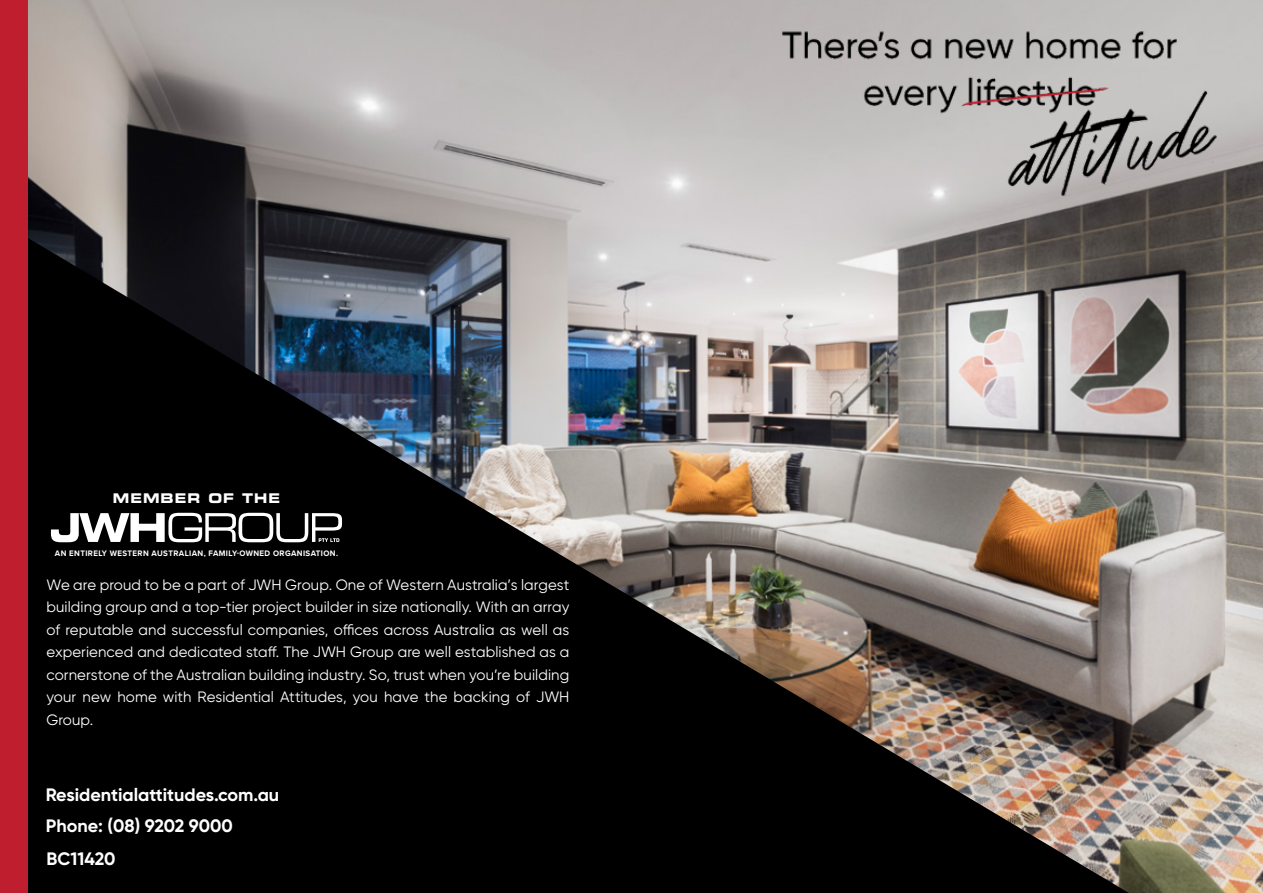
<style>
.page{position:relative;width:1263px;height:893px;background:#fff}
.page>*{position:absolute;margin:0;border:0;box-sizing:border-box;transform-origin:0 0}
.t1{font:700 18px "Gilroy";color:#fff}
.t2{font:15px/22.5px "Gilroy";letter-spacing:.005em;color:#fff;text-align:justify}
.t3{font:13.35px "Eurostile LT Std Bold Ex 2";letter-spacing:.08em;color:#fff;scale:.93 1}
.t4{font:700 8.25px "Proxima Nova";letter-spacing:.05em;color:#fff;scale:.96 1}
</style>
<div class="page">
<img style="left:27px;top:0;width:1236px;height:893px">
<img style="left:27px;top:221px;width:1102px;height:672px">
<div style="left:0;top:0;width:27px;height:893px;background:#be1e2d"></div>
<img style="left:752px;top:15px;width:480px;height:210px">
<svg style="left:51px;top:513px;width:291px;height:29px"></svg>
<p class="t3" style="left:113px;top:488px;width:181px">MEMBER OF THE</p>
<p class="t4" style="left:55px;top:549px;width:297px">AN ENTIRELY WESTERN AUSTRALIAN, FAMILY-OWNED ORGANISATION.</p>
<p class="t2" style="left:46px;top:573px;width:524px">We are proud to be a part of JWH Group. One of Western Australia’s largest building group and a top-tier project builder in size nationally. With an array of reputable and successful companies, offices across Australia as well as experienced and dedicated staff. The JWH Group are well established as a cornerstone of the Australian building industry. So, trust when you’re building your new home with Residential Attitudes, you have the backing of JWH Group.</p>
<p class="t1" style="left:46px;top:783px;width:235px">Residentialattitudes.com.au</p>
<p class="t1" style="left:46px;top:815px;width:189px">Phone: (08) 9202 9000</p>
<p class="t1" style="left:46px;top:847px;width:71px">BC11420</p>
</div>
